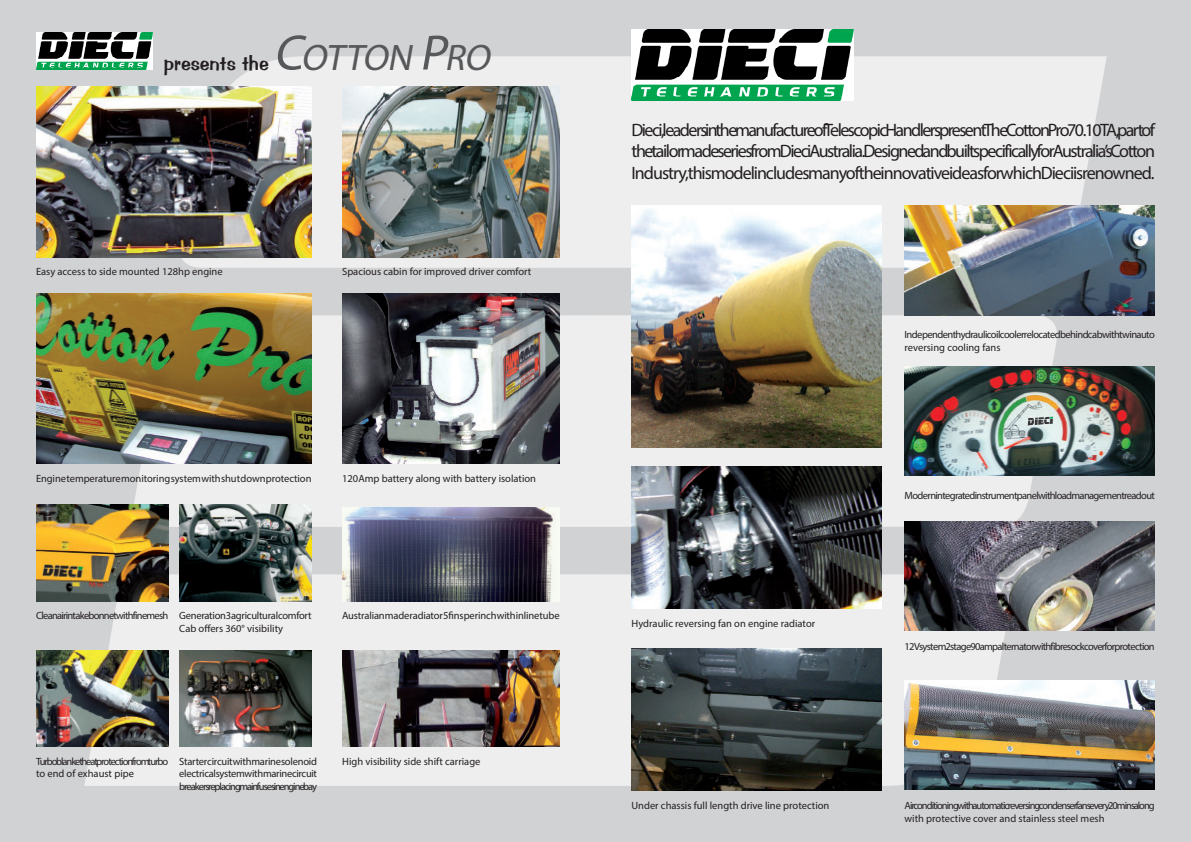
<style>
.page{position:relative;width:1191px;height:842px;background:#d1d2d4}
.page>*{position:absolute;margin:0;border:0;box-sizing:border-box;transform-origin:0 0}
.t1{font:italic 37px "Myriad Pro";color:#57585a}
.t2{font:20px "Impress BT";color:#231f20}
.t3{font:18px/21.6px "Myriad Pro";letter-spacing:-.055em;color:#231f20;text-align:justify}
.t4{font:10.5px "Myriad Pro";color:#231f20}
.t5{font:10.5px/12.6px "Myriad Pro";letter-spacing:-.095em;color:#231f20}
.t6{font:10.5px "Myriad Pro";letter-spacing:-.06em;color:#231f20}
.t7{font:10.5px "Myriad Pro";letter-spacing:-.025em;color:#231f20}
.t8{font:10.5px/12.6px "Myriad Pro";letter-spacing:-.05em;color:#231f20}
.t9{font:10.5px "Myriad Pro";letter-spacing:-.005em;color:#231f20}
.t10{font:10.5px "Myriad Pro";letter-spacing:-.065em;color:#231f20}
.s1{font-size:50px}
</style>
<div class="page">
<div style="left:177px;top:56px;width:929px;height:212px;background:#eeeeef"></div>
<div style="left:132px;top:315px;width:927px;height:212px;background:#eeeeef"></div>
<div style="left:84px;top:574px;width:922px;height:212px;background:#eeeeef"></div>
<img style="left:36px;top:32px;width:116px;height:37px">
<img style="left:631px;top:30px;width:222px;height:70px">
<img style="left:36px;top:87px;width:275px;height:170px">
<img style="left:36px;top:294px;width:275px;height:170px">
<img style="left:36px;top:505px;width:132px;height:97px">
<img style="left:179px;top:505px;width:133px;height:97px">
<img style="left:36px;top:650px;width:132px;height:97px">
<img style="left:179px;top:650px;width:132px;height:97px">
<img style="left:342px;top:294px;width:217px;height:170px">
<img style="left:342px;top:508px;width:217px;height:94px">
<img style="left:342px;top:650px;width:217px;height:97px">
<img style="left:342px;top:87px;width:217px;height:170px">
<img style="left:631px;top:205px;width:251px;height:243px">
<img style="left:904px;top:205px;width:251px;height:110px">
<img style="left:904px;top:366px;width:251px;height:110px">
<img style="left:631px;top:466px;width:251px;height:142px">
<img style="left:904px;top:521px;width:251px;height:110px">
<img style="left:631px;top:649px;width:251px;height:141px">
<img style="left:904px;top:680px;width:251px;height:110px">
<p class="t1" style="left:273px;top:34px;width:225px"><span class="s1">C</span>OTTON <span class="s1">P</span>RO</p>
<p class="t2" style="left:164px;top:51px;width:106px">presents the</p>
<p class="t4" style="left:36px;top:265px;width:188px">Easy access to side mounted 128hp engine</p>
<p class="t4" style="left:342px;top:265px;width:191px">Spacious cabin for improved driver comfort</p>
<p class="t9" style="left:36px;top:472px;width:277px">Engine temperature monitoring system with shut down protection</p>
<p class="t4" style="left:342px;top:472px;width:195px">120Amp battery along with battery isolation</p>
<p class="t10" style="left:36px;top:609px;width:134px">Clean air intake bonnet with fine mesh</p>
<p class="t7" style="left:179px;top:609px;width:134px">Generation 3 agricultural comfort</p>
<p class="t4" style="left:179px;top:622px;width:105px">Cab offers 360° visibility</p>
<p class="t7" style="left:342px;top:609px;width:219px">Australian made radiator 5 fins per inch with inline tube</p>
<p class="t5" style="left:36px;top:754px;width:134px">Turbo blanket heat protection from turbo to end of exhaust pipe</p>
<p class="t7" style="left:179px;top:754px;width:139px">Starter circuit with marine solenoid</p>
<p class="t4" style="left:342px;top:754px;width:140px">High visibility side shift carriage</p>
<p class="t5" style="left:179px;top:767px;width:139px">electrical system with marine circuit breakers replacing main fuses in engine bay</p>
<p class="t3" style="left:631px;top:119px;width:525px">Dieci,leaders in the manufacture of Telescopic Handlers present The Cotton Pro 70.10TA,part of the tailor made series from Dieci Australia.Designed and built specifically for Australia’s Cotton Industry, this model includes many of the innovative ideas for which Dieci is renowned.</p>
<p class="t8" style="left:904px;top:328px;width:252px">Independent hydraulic oil cooler relocated behind cab with twin auto reversing cooling fans</p>
<p class="t4" style="left:631px;top:617px;width:185px">Hydraulic reversing fan on engine radiator</p>
<p class="t6" style="left:904px;top:489px;width:252px">Modern integrated instrument panel with load management readout</p>
<p class="t6" style="left:904px;top:640px;width:252px">12V system 2 stage 90 amp alternator with fibre sock cover for protection</p>
<p class="t4" style="left:631px;top:799px;width:199px">Under chassis full length drive line protection</p>
<p class="t5" style="left:904px;top:799px;width:252px">Air conditioning with automatic reversing condenser fans every 20mins along with protective cover and stainless steel mesh</p>
</div>
